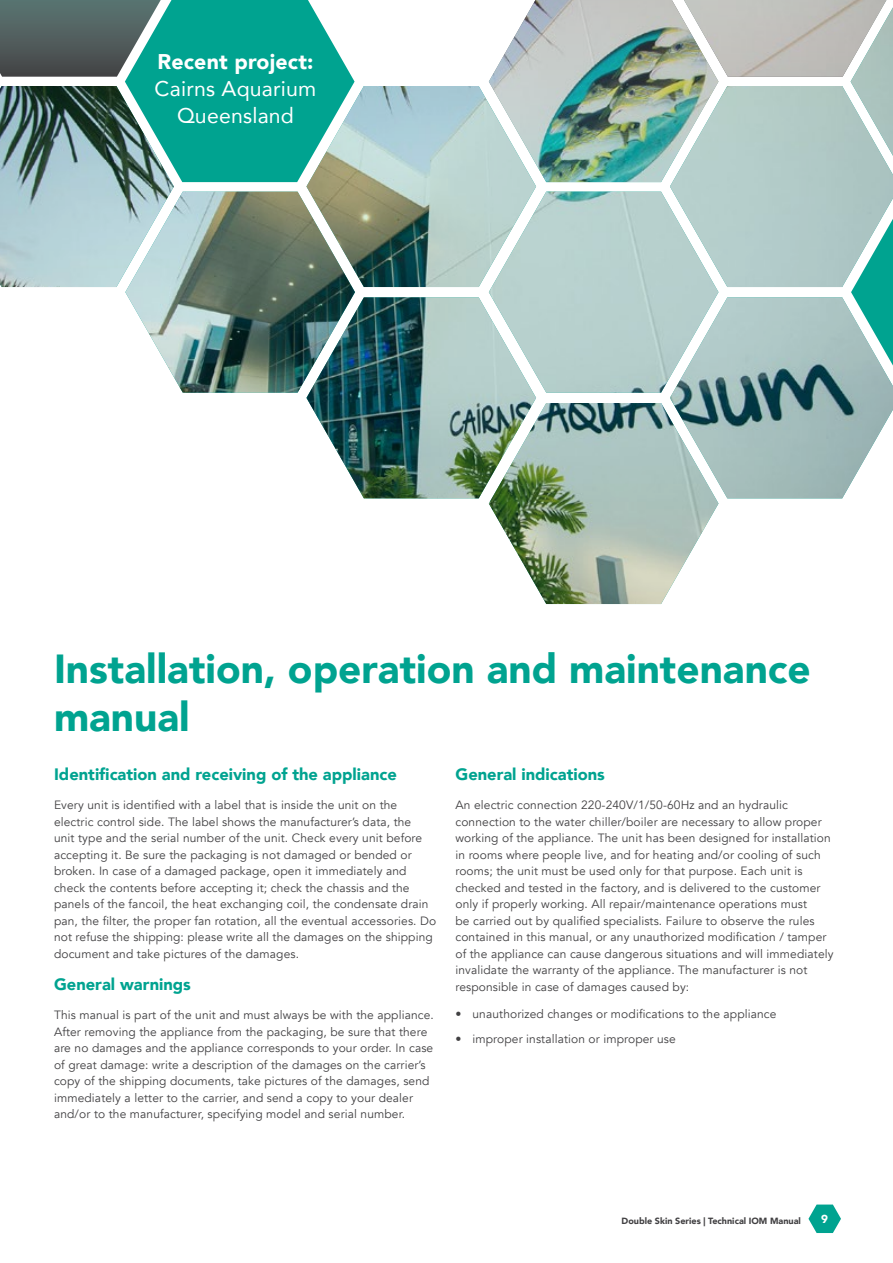
<style>
.page{position:relative;width:893px;height:1263px;background:#fff}
.page>*{position:absolute;margin:0;border:0;box-sizing:border-box;transform-origin:0 0}
.t1{font:900 40.5px/48px "Avenir";color:#00a390}
.t2{font:21.3px/27px "Avenir";letter-spacing:.01em;color:#fff;text-align:center}
.t3{font:900 21.3px "Avenir";letter-spacing:.01em;color:#fff}
.t4{font:900 16.5px "Avenir";color:#00a390}
.t5{font:12px/16.5px "Avenir";letter-spacing:.01em;color:#414042}
.t6{font:900 11.55px "Avenir";color:#fff}
.t7{font:900 9px "Avenir";color:#414042}
</style>
<div class="page">
<img style="left:355px;top:86px;width:134px;height:201px">
<img style="left:306px;top:297px;width:183px;height:201px">
<img style="left:125px;top:287px;width:230px;height:106px">
<svg style="left:0;top:0;width:355px;height:287px;background:#61a199"></svg>
<img style="left:489px;top:498px;width:229px;height:106px">
<svg style="left:489px;top:0;width:404px;height:498px;background:#adc5c2"></svg>
<img style="left:489px;top:0;width:229px;height:182px">
<svg style="left:808px;top:1204px;width:33px;height:29px"></svg>
<h2 class="t3" style="left:157px;top:44px;width:158px">Recent project:</h2>
<h2 class="t2" style="left:155px;top:75px;width:163px">Cairns Aquarium<br>Queensland</h2>
<h1 class="t1" style="left:54px;top:643px;width:758px">Installation, operation and maintenance manual</h1>
<h3 class="t4" style="left:54px;top:760px;width:344px">Identification and receiving of the appliance</h3>
<p class="t5" style="left:54px;top:797px;width:384px">Every unit is identified with a label that is inside the unit on the electric control side. The label shows the manufacturer’s data, the<br>unit type and the serial number of the unit. Check every unit before accepting it. Be sure the packaging is not damaged or bended or broken. In case of a damaged package, open it immediately and check the contents before accepting it; check the chassis and the panels of the fancoil, the heat exchanging coil, the condensate drain pan, the filter, the proper fan rotation, all the eventual accessories. Do not refuse the shipping: please write all the damages on the shipping document and take pictures of the damages.</p>
<h3 class="t4" style="left:54px;top:970px;width:138px">General warnings</h3>
<p class="t5" style="left:54px;top:1007px;width:381px">This manual is part of the unit and must always be with the appliance.<br>After removing the appliance from the packaging, be sure that there are no damages and the appliance corresponds to your order. In case of great damage: write a description of the damages on the carrier’s copy of the shipping documents, take pictures of the damages, send immediately a letter to the carrier, and send a copy to your dealer and/or to the manufacturer, specifying model and serial number.</p>
<h3 class="t4" style="left:455px;top:760px;width:151px">General indications</h3>
<p class="t5" style="left:455px;top:797px;width:380px">An electric connection 220-240V/1/50-60Hz and an hydraulic connection to the water chiller/boiler are necessary to allow proper working of the appliance. The unit has been designed for installation in rooms where people live, and for heating and/or cooling of such rooms; the unit must be used only for that purpose. Each unit is checked and tested in the factory, and is delivered to the customer only if properly working. All repair/maintenance operations must<br>be carried out by qualified specialists. Failure to observe the rules contained in this manual, or any unauthorized modification / tamper of the appliance can cause dangerous situations and will immediately invalidate the warranty of the appliance. The manufacturer is not responsible in case of damages caused by:</p>
<p class="t5" style="left:455px;top:1005px;width:323px">• unauthorized changes or modifications to the appliance</p>
<p class="t5" style="left:455px;top:1030px;width:222px">• improper installation or improper use</p>
<p class="t7" style="left:622px;top:1213px;width:181px">Double Skin Series | Technical IOM Manual</p>
<p class="t6" style="left:821px;top:1209px;width:8px">9</p>
</div>
